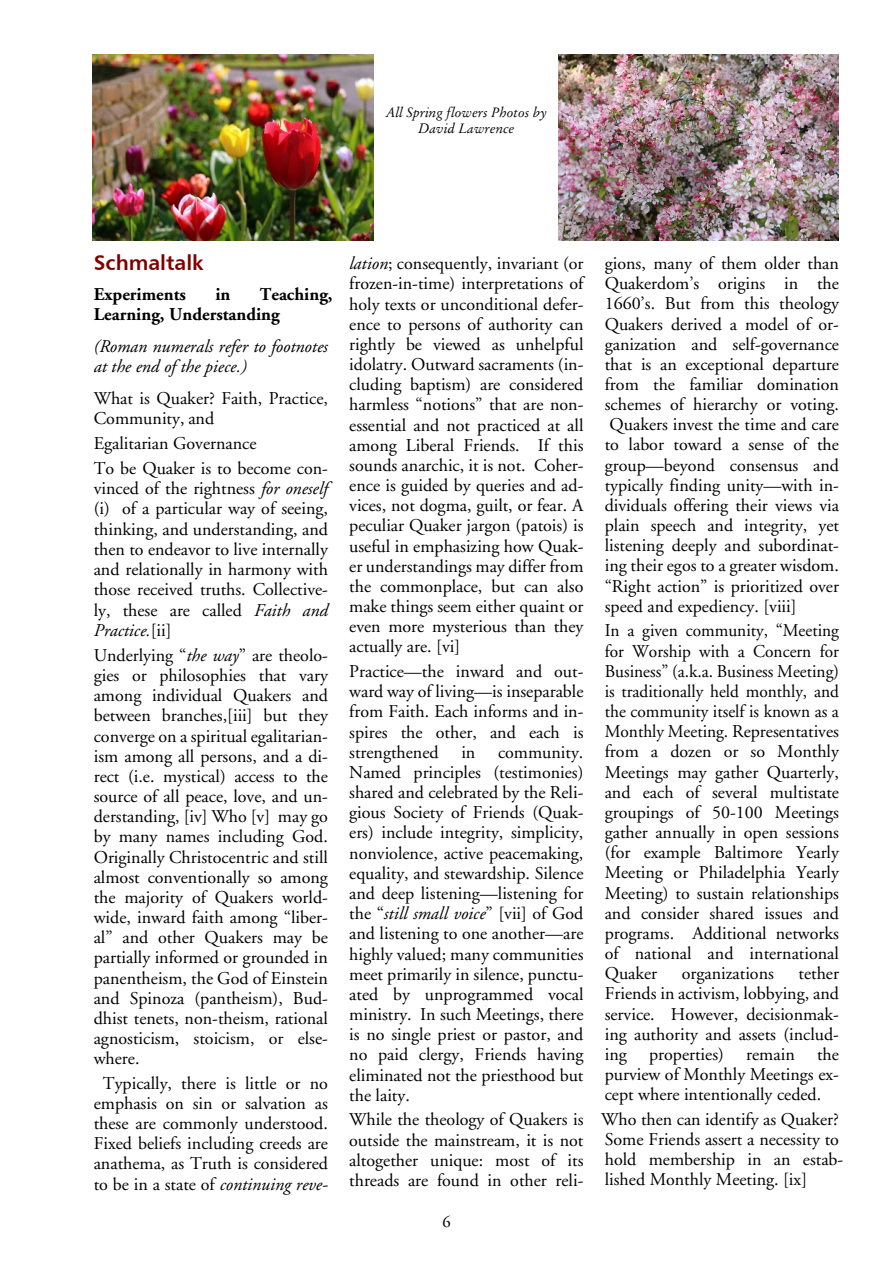
<style>
.page{position:relative;width:893px;height:1263px;background:#fff}
.page>*{position:absolute;margin:0;border:0;box-sizing:border-box;transform-origin:0 0}
.t1{font:21px "Humanist 777 BT Bold B";color:#800000}
.t2{font:18px/20.1px "Adobe Garamond";color:#000;text-align:justify}
.t3{font:18px/20.1px "Adobe Garamond";color:#000;text-align:justify;scale:.96 1}
.t4{font:italic 18px/20.1px "Adobe Garamond";color:#000}
.t5{font:700 18px/20.1px "Adobe Garamond";color:#000}
.t6{font:16.5px "Adobe Garamond";color:#000}
.t7{font:italic 13.5px/16.2px "Stempel Garamond";color:#000;text-align:center}
.s1{font-style:italic}
</style>
<div class="page">
<img style="left:93px;top:54px;width:280px;height:187px">
<img style="left:559px;top:54px;width:280px;height:187px">
<p class="t7" style="left:386px;top:106px;width:163px">All Spring flowers Photos by<br>David Lawrence</p>
<p class="t1" style="left:94px;top:254px;width:111px">Schmaltalk</p>
<p class="t5" style="left:94px;top:285px;width:94px">Experiments</p>
<p class="t5" style="left:215px;top:285px;width:17px">in</p>
<p class="t5" style="left:94px;top:285px;width:240px;text-indent:166px">Teaching,<br>Learning, Understanding</p>
<p class="t4" style="left:94px;top:338px;width:236px">(Roman numerals refer to footnotes at the end of the piece.)</p>
<p class="t2" style="left:94px;top:390px;width:236px">What is Quaker? Faith, Practice,<br>Community, and</p>
<p class="t2" style="left:94px;top:433px;width:236px;line-height:24.6px">Egalitarian Governance<br>To be Quaker is to become con-</p>
<p class="t2" style="left:94px;top:480px;width:236px">vinced of the rightness <span class="s1">for oneself </span>(i) of a particular way of seeing, thinking, and understanding, and then to endeavor to live internally and relationally in harmony with those received truths. Collective&shy;ly, these are called <span class="s1">Faith and Practice.</span>[ii]</p>
<p class="t2" style="left:94px;top:647px;width:236px">Underlying “<span class="s1">the way</span>” are theolo&shy;gies or philosophies that vary among individual Quakers and between branches,[iii] but they converge on a spiritual egalitarian&shy;ism among all persons, and a di&shy;rect (i.e. mystical) access to the source of all peace, love, and un&shy;derstanding, [iv] Who [v] may go by many names including God.<br>Originally Christocentric and still almost conventionally so among the majority of Quakers world&shy;wide, inward faith among “liber&shy;al” and other Quakers may be partially informed or grounded in panentheism, the God of Einstein and Spinoza (pantheism), Bud&shy;dhist tenets, non-theism, rational agnosticism, stoicism, or else&shy;where.</p>
<p class="t2" style="left:94px;top:1074px;width:236px;text-align:center">Typically, there is little or no emphasis on sin or salvation as these are commonly understood.<br>Fixed beliefs including creeds are anathema, as Truth is considered to be in a state of <span class="s1">continuing reve-</span></p>
<p class="t2" style="left:349px;top:255px;width:236px"><span class="s1">lation</span>; consequently, invariant (or frozen-in-time) interpretations of holy texts or unconditional defer&shy;ence to persons of authority can rightly be viewed as unhelpful idolatry. Outward sacraments (in&shy;cluding baptism) are considered harmless “notions” that are non&shy;essential and not practiced at all among Liberal Friends. If this sounds anarchic, it is not. Coher&shy;ence is guided by queries and ad&shy;vices, not dogma, guilt, or fear. A peculiar Quaker jargon (patois) is useful in emphasizing how Quak&shy;er understandings may differ from the commonplace, but can also make things seem either quaint or even more mysterious than they actually are. [vi]</p>
<p class="t2" style="left:349px;top:663px;width:236px">Practice—the inward and out&shy;ward way of living—is inseparable from Faith. Each informs and in&shy;spires the other, and each is strengthened</p>
<p class="t2" style="left:349px;top:743px;width:236px;text-indent:149px">community.<br>Named principles (testimonies) shared and celebrated by the Reli&shy;gious Society of Friends (Quak&shy;ers) include integrity, simplicity, nonviolence, active peacemaking, equality, and stewardship. Silence and deep listening—listening for the “<span class="s1">still small voice</span>” [vii] of God and listening to one another—are highly valued; many communities meet primarily in silence, punctu&shy;ated by unprogrammed vocal ministry. In such Meetings, there is no single priest or pastor, and no paid clergy, Friends having eliminated not the priesthood but the laity.</p>
<p class="t2" style="left:349px;top:1111px;width:236px">While the theology of Quakers is outside the mainstream, it is not altogether unique: most of its threads are found in other reli-</p>
<p class="t2" style="left:461px;top:743px;width:16px">in</p>
<p class="t6" style="left:442px;top:1216px;width:10px">6</p>
<p class="t2" style="left:605px;top:255px;width:236px">gions, many of them older than Quakerdom’s origins in the 1660’s. But from this theology Quakers derived a model of or&shy;ganization and self-governance that is an exceptional departure from the familiar domination schemes of hierarchy or voting.<br>Quakers invest the time and care to labor toward a sense of the group—beyond consensus and typically finding unity—with in&shy;dividuals offering their views via plain speech and integrity, yet listening deeply and subordinat&shy;ing their egos to a greater wisdom. “Right action” is prioritized over speed and expediency. [viii]</p>
<p class="t3" style="left:605px;top:622px;width:246px">In a given community, “Meeting for Worship with a Concern for Business” (a.k.a. Business Meeting) is traditionally held monthly, and the community itself is known as a Monthly Meeting. Representatives from a dozen or so Monthly Meetings may gather Quarterly, and each of several multistate groupings of 50-100 Meetings gather annually in open sessions (for example Baltimore Yearly Meeting or Philadelphia Yearly Meeting) to sustain relationships and consider shared issues and programs. Additional networks of national and international Quaker</p>
<p class="t2" style="left:605px;top:965px;width:236px;text-indent:194px">tether Friends in activism, lobbying, and service. However, decisionmak&shy;ing authority and assets (includ&shy;ing properties) remain the purview of Monthly Meetings ex&shy;cept where intentionally ceded.</p>
<p class="t2" style="left:601px;top:1111px;width:244px;text-align:left">Who then can identify as Quaker?<br>Some Friends assert a necessity to hold membership in an estab&shy;lished Monthly Meeting. [ix]</p>
<p class="t2" style="left:682px;top:965px;width:94px">organizations</p>
</div>
